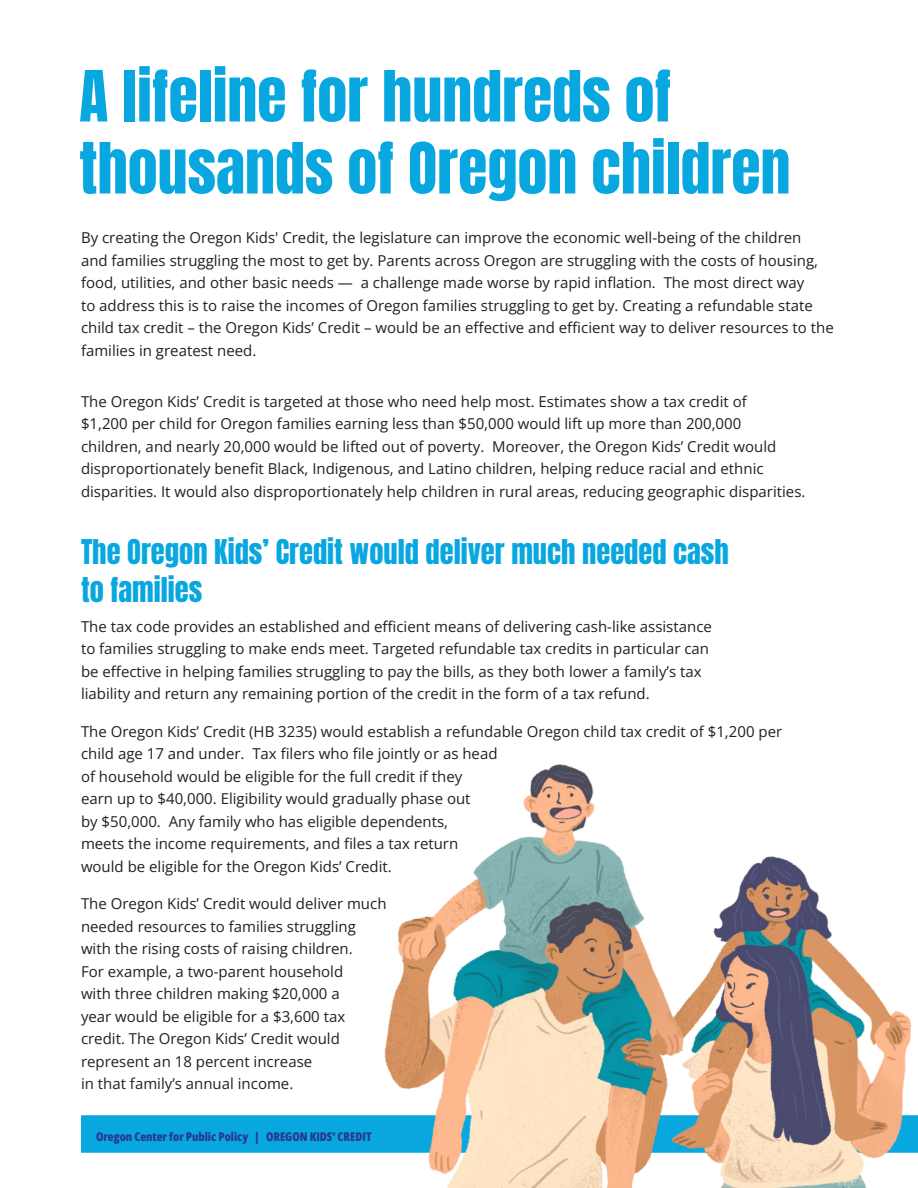
<style>
.page{position:relative;width:918px;height:1188px;background:#fff}
.page>*{position:absolute;margin:0;border:0;box-sizing:border-box;transform-origin:0 0}
.t1{font:60px/72px "Anton";color:#08a7e0}
.t2{font:28.5px/37.5px "Anton";color:#08a7e0}
.body{font:15px/22.5px "Open Sans";color:#231f20}
.intro_copy{font:15px/22.5px "Open Sans";color:#231f20}
.t3{font:800 12px "Open Sans Condensed";color:#283890}
</style>
<div class="page">
<div style="left:81px;top:1115px;width:837px;height:38px;background:#08a7e0"></div>
<img style="left:370px;top:764px;width:548px;height:424px">
<p class="t1" style="left:79px;top:65px;width:713px">A lifeline for hundreds of thousands of Oregon children</p>
<p class="intro_copy" style="left:81px;top:226px;width:754px">By creating the Oregon Kids' Credit, the legislature can improve the economic well-being of the children<br>and families struggling the most to get by. Parents across Oregon are struggling with the costs of housing, food, utilities, and other basic needs — a challenge made worse by rapid inflation. The most direct way<br>to address this is to raise the incomes of Oregon families struggling to get by. Creating a refundable state child tax credit – the Oregon Kids’ Credit – would be an effective and efficient way to deliver resources to the families in greatest need.</p>
<p class="body" style="left:81px;top:389px;width:726px">The Oregon Kids’ Credit is targeted at those who need help most. Estimates show a tax credit of<br>$1,200 per child for Oregon families earning less than $50,000 would lift up more than 200,000 children, and nearly 20,000 would be lifted out of poverty. Moreover, the Oregon Kids’ Credit would disproportionately benefit Black, Indigenous, and Latino children, helping reduce racial and ethnic disparities. It would also disproportionately help children in rural areas, reducing geographic disparities.</p>
<p class="t2" style="left:81px;top:535px;width:649px">The Oregon Kids’ Credit would deliver much needed cash to families</p>
<p class="body" style="left:81px;top:614px;width:632px">The tax code provides an established and efficient means of delivering cash-like assistance to families struggling to make ends meet. Targeted refundable tax credits in particular can be effective in helping families struggling to pay the bills, as they both lower a family’s tax liability and return any remaining portion of the credit in the form of a tax refund.</p>
<p class="body" style="left:81px;top:719px;width:703px">The Oregon Kids’ Credit (HB 3235) would establish a refundable Oregon child tax credit of $1,200 per child age 17 and under. Tax filers who file jointly or as head<br>of household would be eligible for the full credit if they<br>earn up to $40,000. Eligibility would gradually phase out<br>by $50,000. Any family who has eligible dependents,<br>meets the income requirements, and files a tax return<br>would be eligible for the Oregon Kids’ Credit.</p>
<p class="body" style="left:81px;top:892px;width:307px">The Oregon Kids’ Credit would deliver much needed resources to families struggling with the rising costs of raising children.<br>For example, a two-parent household<br>with three children making $20,000 a<br>year would be eligible for a $3,600 tax credit. The Oregon Kids’ Credit would represent an 18 percent increase<br>in that family’s annual income.</p>
<p class="t3" style="left:96px;top:1128px;width:277px">Oregon Center for Public Policy | OREGON KIDS' CREDIT</p>
</div>
